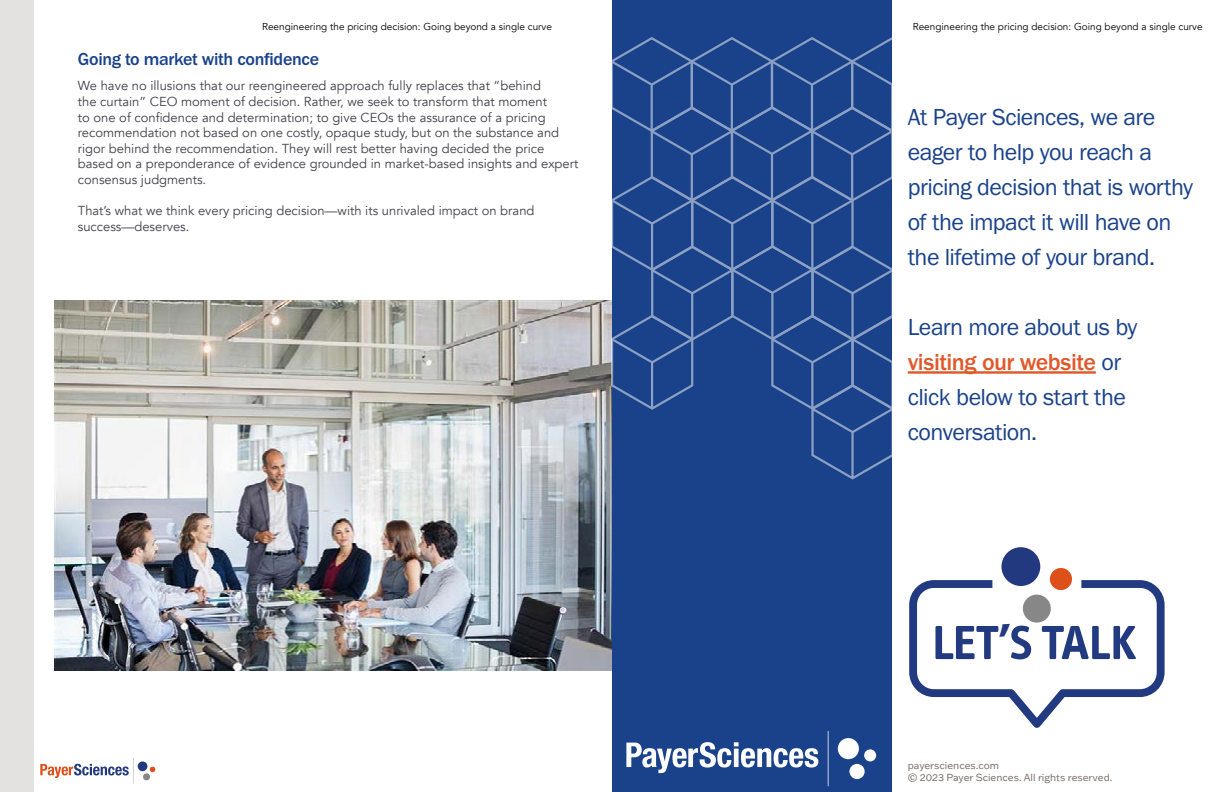
<style>
.page{position:relative;width:1224px;height:792px;background:#fff}
.page>*{position:absolute;margin:0;border:0;box-sizing:border-box;transform-origin:0 0}
.t1{font:900 44px "Myriad Pro";color:#223a7f}
.t2{font:24px/35px "Franklin Gothic URW Boo";letter-spacing:-.025em;color:#1a428a}
.t3{font:500 24px "Franklin Gothic URW";letter-spacing:-.02em;color:#e0592b}
.t4{font:500 18px "Franklin Gothic URW";letter-spacing:-.02em;color:#1a428a}
.t5{font:13px/15.6px "Avenir";color:#403f49}
.t6{font:10px "Avenir";color:#000}
.t7{font:10px/12px "Franklin Gothic ATF";color:#7a6e66}
.s1{font-family:"Franklin Gothic URW Boo";font-weight:400;color:#1a428a}
</style>
<div class="page">
<img style="left:55px;top:301px;width:557px;height:369px">
<div style="left:612px;top:0;width:280px;height:792px;background:#1a428a"></div>
<svg style="left:909px;top:580px;width:256px;height:148px"></svg>
<div style="left:1001px;top:547px;width:39px;height:39px;background:#23397f;border-radius:50%"></div>
<div style="left:1050px;top:568px;width:22px;height:22px;background:#dd501a;border-radius:50%"></div>
<div style="left:1023px;top:595px;width:28px;height:28px;background:#878787;border-radius:50%"></div>
<svg style="left:611px;top:37px;width:297px;height:443px"></svg>
<div style="left:0;top:0;width:33px;height:792px;background:#e4e2e0"></div>
<svg style="left:40px;top:758px;width:94px;height:26px"></svg>
<div style="left:138px;top:761px;width:9px;height:10px;background:#23397f;border-radius:50%"></div>
<svg style="left:150px;top:767px;width:5px;height:5px"></svg>
<div style="left:143px;top:773px;width:7px;height:7px;background:#878787;border-radius:50%"></div>
<svg style="left:626px;top:742px;width:192px;height:31px"></svg>
<hr style="left:828px;top:731px;width:1px;height:55px;background:#fff">
<div style="left:838px;top:738px;width:21px;height:21px;background:#fff;border-radius:50%"></div>
<div style="left:864px;top:749px;width:12px;height:12px;background:#fff;border-radius:50%"></div>
<div style="left:849px;top:764px;width:16px;height:15px;background:#fff;border-radius:50%"></div>
<div style="left:670px;top:771px;width:153px;height:13px;background:#1a428a"></div>
<hr style="left:908px;top:371px;width:188px;height:3px;background:#e0592b">
<p class="t6" style="left:262px;top:21px;width:291px">Reengineering the pricing decision: Going beyond a single curve</p>
<p class="t6" style="left:913px;top:21px;width:291px">Reengineering the pricing decision: Going beyond a single curve</p>
<h3 class="t4" style="left:78px;top:48px;width:243px">Going to market with confidence</h3>
<p class="t5" style="left:78px;top:78px;width:502px">We have no illusions that our reengineered approach fully replaces that “behind<br>the curtain” CEO moment of decision. Rather, we seek to transform that moment<br>to one of confidence and determination; to give CEOs the assurance of a pricing recommendation not based on one costly, opaque study, but on the substance and rigor behind the recommendation. They will rest better having decided the price based on a preponderance of evidence grounded in market-based insights and expert consensus judgments.</p>
<p class="t5" style="left:78px;top:203px;width:458px">That’s what we think every pricing decision—with its unrivaled impact on brand success—deserves.</p>
<h2 class="t2" style="left:908px;top:99px;width:287px">At Payer Sciences, we are eager to help you reach a pricing decision that is worthy of the impact it will have on the lifetime of your brand.</h2>
<h2 class="t2" style="left:908px;top:309px;width:231px">Learn more about us by</h2>
<h2 class="t3" style="left:908px;top:347px;width:215px">visiting our website <span class="s1">or</span></h2>
<h2 class="t2" style="left:908px;top:379px;width:220px">click below to start the conversation.</h2>
<h1 class="t1" style="left:998px;top:610px;width:14px">’</h1>
<p class="t7" style="left:908px;top:759px;width:206px">payersciences.com<br>© 2023 Payer Sciences. All rights reserved.</p>
</div>
